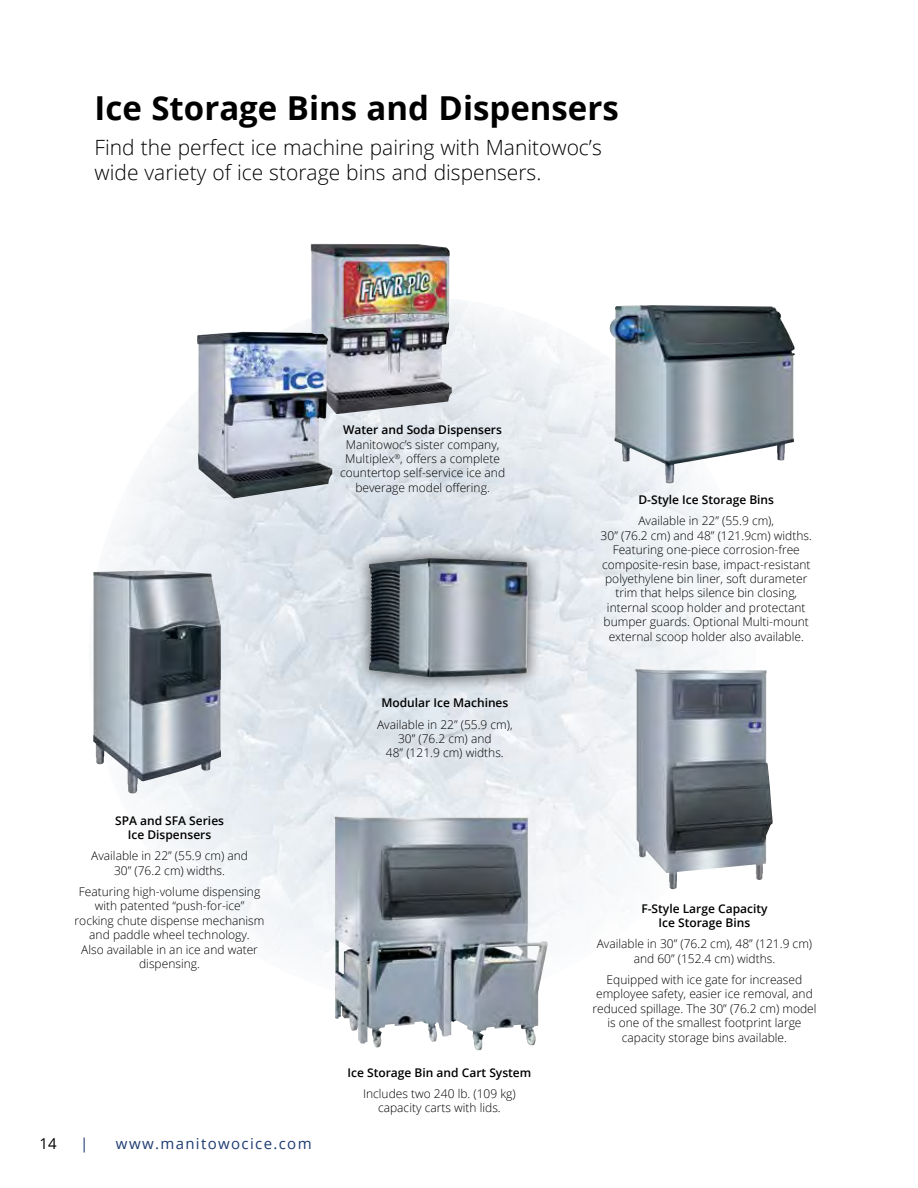
<style>
.page{position:relative;width:918px;height:1188px;background:#fff}
.page>*{position:absolute;margin:0;border:0;box-sizing:border-box;transform-origin:0 0}
.t1{font:700 33px "Open Sans";color:#000}
.t2{font:300 21px/24.6px "Open Sans";color:#000}
.t3{font:15px "Open Sans";letter-spacing:.09em;color:#1f3c72}
.t4{font:15px "Open Sans";color:#000}
.t5{font:300 12px/14.4px "Open Sans";color:#000;text-align:center}
.t6{font:600 12px/14.4px "Open Sans";color:#000;text-align:center}
</style>
<div class="page">
<img style="left:93px;top:570px;width:128px;height:223px">
<img style="left:335px;top:817px;width:213px;height:234px">
<div style="left:354px;top:543px;width:189px;height:150px;background:#000;opacity:.65"></div>
<img style="left:369px;top:558px;width:63px;height:98px">
<img style="left:635px;top:669px;width:138px;height:220px">
<img style="left:610px;top:305px;width:185px;height:178px">
<img style="left:311px;top:244px;width:141px;height:170px">
<img style="left:197px;top:332px;width:135px;height:166px">
<h1 class="t1" style="left:95px;top:84px;width:526px">Ice Storage Bins and Dispensers</h1>
<h2 class="t2" style="left:95px;top:135px;width:509px">Find the perfect ice machine pairing with Manitowoc’s wide variety of ice storage bins and dispensers.</h2>
<p class="t6" style="left:343px;top:422px;width:160px">Water and Soda Dispensers</p>
<p class="t5" style="left:340px;top:437px;width:167px">Manitowoc’s sister company,<br>Multiplex<sup>®</sup>, offers a complete countertop self-service ice and beverage model offering.</p>
<p class="t6" style="left:115px;top:813px;width:111px">SPA and SFA Series<br>Ice Dispensers</p>
<p class="t5" style="left:91px;top:849px;width:158px">Available in 22” (55.9 cm) and<br>30” (76.2 cm) widths.</p>
<p class="t5" style="left:75px;top:884px;width:191px">Featuring high-volume dispensing with patented “push-for-ice” rocking chute dispense mechanism and paddle wheel technology.<br>Also available in an ice and water dispensing.</p>
<p class="t6" style="left:381px;top:696px;width:129px">Modular Ice Machines</p>
<p class="t5" style="left:377px;top:717px;width:137px">Available in 22” (55.9 cm),<br>30” (76.2 cm) and<br>48” (121.9 cm) widths.</p>
<p class="t4" style="left:40px;top:1134px;width:19px">14</p>
<p class="t3" style="left:80px;top:1134px;width:10px">|</p>
<p class="t3" style="left:116px;top:1134px;width:197px">www.manitowocice.com</p>
<p class="t6" style="left:348px;top:1065px;width:185px">Ice Storage Bin and Cart System</p>
<p class="t5" style="left:363px;top:1086px;width:154px">Includes two 240 lb. (109 kg) capacity carts with lids.</p>
<p class="t6" style="left:638px;top:492px;width:137px">D-Style Ice Storage Bins</p>
<p class="t5" style="left:601px;top:513px;width:213px">Available in 22” (55.9 cm),<br>30” (76.2 cm) and 48” (121.9cm) widths.<br>Featuring one-piece corrosion-free composite-resin base, impact-resistant polyethylene bin liner, soft durameter trim that helps silence bin closing, internal scoop holder and protectant bumper guards. Optional Multi-mount external scoop holder also available.</p>
<p class="t6" style="left:641px;top:901px;width:128px">F-Style Large Capacity<br>Ice Storage Bins</p>
<p class="t5" style="left:597px;top:937px;width:217px">Available in 30” (76.2 cm), 48” (121.9 cm) and 60” (152.4 cm) widths.</p>
<p class="t5" style="left:592px;top:972px;width:226px">Equipped with ice gate for increased employee safety, easier ice removal, and reduced spillage. The 30” (76.2 cm) model is one of the smallest footprint large capacity storage bins available.</p>
</div>
